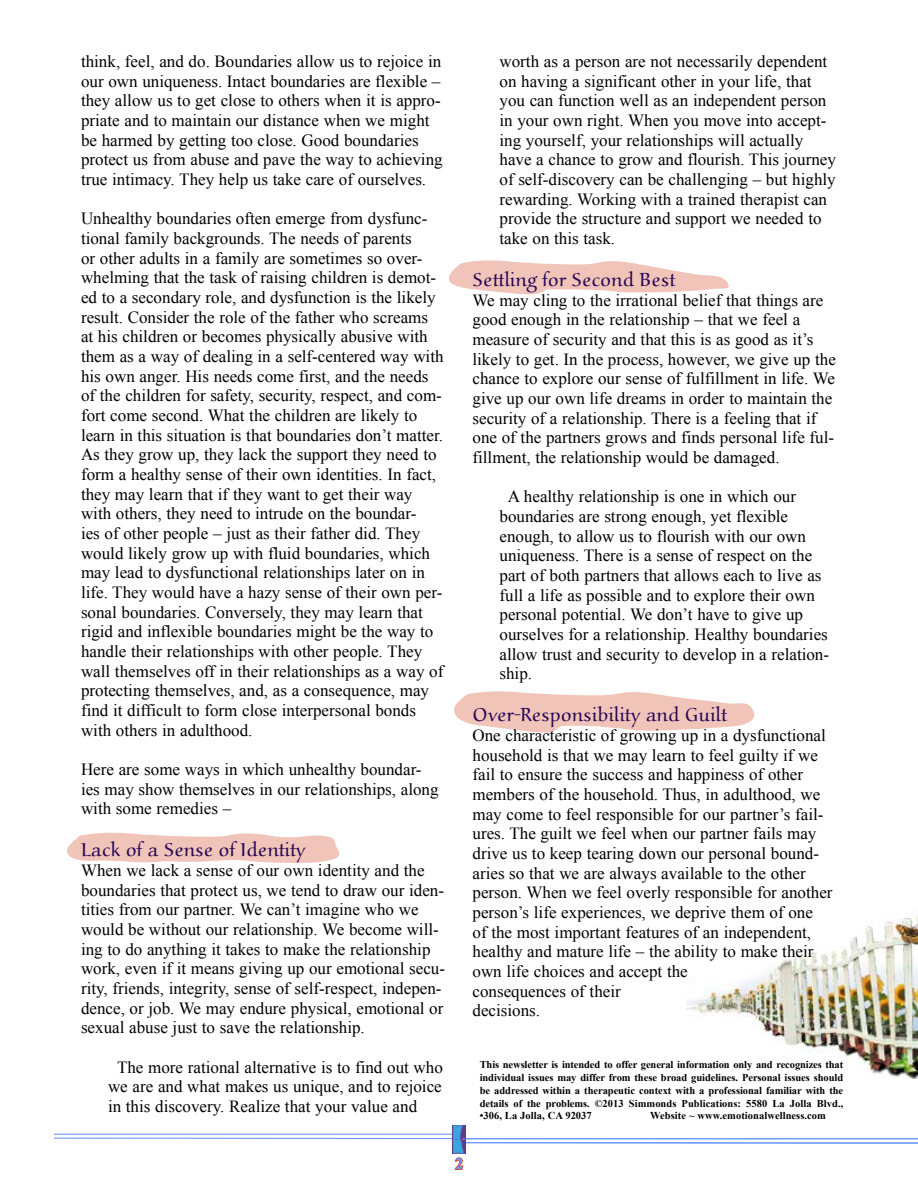
<style>
.page{position:relative;width:918px;height:1188px;background:#fff}
.page>*{position:absolute;margin:0;border:0;box-sizing:border-box;transform-origin:0 0}
.t1{font:300 19.5px "Aucoin";color:#280756}
.t2{font:17.1px/19.6px "Times New Roman";color:#000}
.t3{font:700 16.5px "Times New Roman";color:#6a9bfe}
.t4{font:700 10.5px/12.8px "Times New Roman";letter-spacing:.005em;color:#000;text-align:justify}
</style>
<div class="page">
<img style="left:687px;top:915px;width:231px;height:164px">
<svg style="left:449px;top:260px;width:280px;height:35px"></svg>
<svg style="left:454px;top:691px;width:301px;height:42px"></svg>
<svg style="left:67px;top:832px;width:273px;height:31px"></svg>
<svg style="left:454px;top:1157px;width:10px;height:13px"></svg>
<hr style="left:54px;top:1134px;width:405px;height:1px;background:#6a9bfe">
<hr style="left:54px;top:1138px;width:405px;height:1px;background:#6a9bfe">
<hr style="left:459px;top:1138px;width:459px;height:1px;background:#6a9bfe">
<svg style="left:466px;top:1142px;width:452px;height:2px"></svg>
<img style="left:452px;top:1126px;width:14px;height:27px">
<p class="t2" style="left:81px;top:51px;width:363px">think, feel, and do. Boundaries allow us to rejoice in our own uniqueness. Intact boundaries are flexible – they allow us to get close to others when it is appro&shy;priate and to maintain our distance when we might be harmed by getting too close. Good boundaries protect us from abuse and pave the way to achieving true intimacy. They help us take care of ourselves.</p>
<p class="t2" style="left:81px;top:208px;width:364px">Unhealthy boundaries often emerge from dysfunc&shy;tional family backgrounds. The needs of parents<br>or other adults in a family are sometimes so over&shy;whelming that the task of raising children is demot&shy;ed to a secondary role, and dysfunction is the likely result. Consider the role of the father who screams at his children or becomes physically abusive with them as a way of dealing in a self-centered way with his own anger. His needs come first, and the needs of the children for safety, security, respect, and com&shy;fort come second. What the children are likely to learn in this situation is that boundaries don’t matter.<br>As they grow up, they lack the support they need to form a healthy sense of their own identities. In fact, they may learn that if they want to get their way with others, they need to intrude on the boundar-<br>ies of other people – just as their father did. They would likely grow up with fluid boundaries, which may lead to dysfunctional relationships later on in life. They would have a hazy sense of their own per&shy;sonal boundaries. Conversely, they may learn that rigid and inflexible boundaries might be the way to handle their relationships with other people. They wall themselves off in their relationships as a way of protecting themselves, and, as a consequence, may find it difficult to form close interpersonal bonds with others in adulthood.</p>
<p class="t2" style="left:81px;top:759px;width:359px">Here are some ways in which unhealthy boundar&shy;ies may show themselves in our relationships, along with some remedies –</p>
<p class="t1" style="left:81px;top:838px;width:226px">Lack of a Sense of Identity</p>
<p class="t2" style="left:81px;top:860px;width:366px">When we lack a sense of our own identity and the boundaries that protect us, we tend to draw our iden&shy;tities from our partner. We can’t imagine who we would be without our relationship. We become will&shy;ing to do anything it takes to make the relationship work, even if it means giving up our emotional secu&shy;rity, friends, integrity, sense of self-respect, indepen&shy;dence, or job. We may endure physical, emotional or sexual abuse just to save the relationship.</p>
<p class="t2" style="left:108px;top:1057px;width:336px;text-align:justify;text-indent:9px">The more rational alternative is to find out who we are and what makes us unique, and to rejoice in this discovery. Realize that your value and</p>
<p class="t2" style="left:500px;top:51px;width:338px">worth as a person are not necessarily dependent on having a significant other in your life, that you can function well as an independent person in your own right. When you move into accept&shy;ing yourself, your relationships will actually have a chance to grow and flourish. This journey of self-discovery can be challenging – but highly rewarding. Working with a trained therapist can provide the structure and support we needed to take on this task.</p>
<p class="t1" style="left:472px;top:268px;width:204px">Settling for Second Best</p>
<p class="t2" style="left:472px;top:290px;width:365px">We may cling to the irrational belief that things are good enough in the relationship – that we feel a measure of security and that this is as good as it’s likely to get. In the process, however, we give up the chance to explore our sense of fulfillment in life. We give up our own life dreams in order to maintain the security of a relationship. There is a feeling that if one of the partners grows and finds personal life ful&shy;fillment, the relationship would be damaged.</p>
<p class="t2" style="left:500px;top:487px;width:331px;text-indent:8px">A healthy relationship is one in which our boundaries are strong enough, yet flexible enough, to allow us to flourish with our own uniqueness. There is a sense of respect on the part of both partners that allows each to live as full a life as possible and to explore their own personal potential. We don’t have to give up ourselves for a relationship. Healthy boundaries allow trust and security to develop in a relation&shy;ship.</p>
<p class="t1" style="left:472px;top:704px;width:256px">Over-Responsibility and Guilt</p>
<p class="t2" style="left:472px;top:725px;width:362px">One characteristic of growing up in a dysfunctional household is that we may learn to feel guilty if we fail to ensure the success and happiness of other members of the household. Thus, in adulthood, we may come to feel responsible for our partner’s fail&shy;ures. The guilt we feel when our partner fails may drive us to keep tearing down our personal bound&shy;aries so that we are always available to the other person. When we feel overly responsible for another person’s life experiences, we deprive them of one<br>of the most important features of an independent, healthy and mature life – the ability to make their own life choices and accept the<br>consequences of their<br>decisions.</p>
<p class="t4" style="left:480px;top:1058px;width:365px">This newsletter is intended to offer general information only and recognizes that individual issues may differ from these broad guidelines. Personal issues should be addressed within a therapeutic context with a professional familiar with the details of the problems. ©2013 Simmonds Publications: 5580 La Jolla Blvd.,</p>
<p class="t4" style="left:480px;top:1109px;width:114px">•306, La Jolla, CA 92037</p>
<p class="t4" style="left:650px;top:1109px;width:177px">Website ~ www.emotionalwellness.com</p>
<p class="t3" style="left:455px;top:1152px;width:10px">2</p>
</div>
